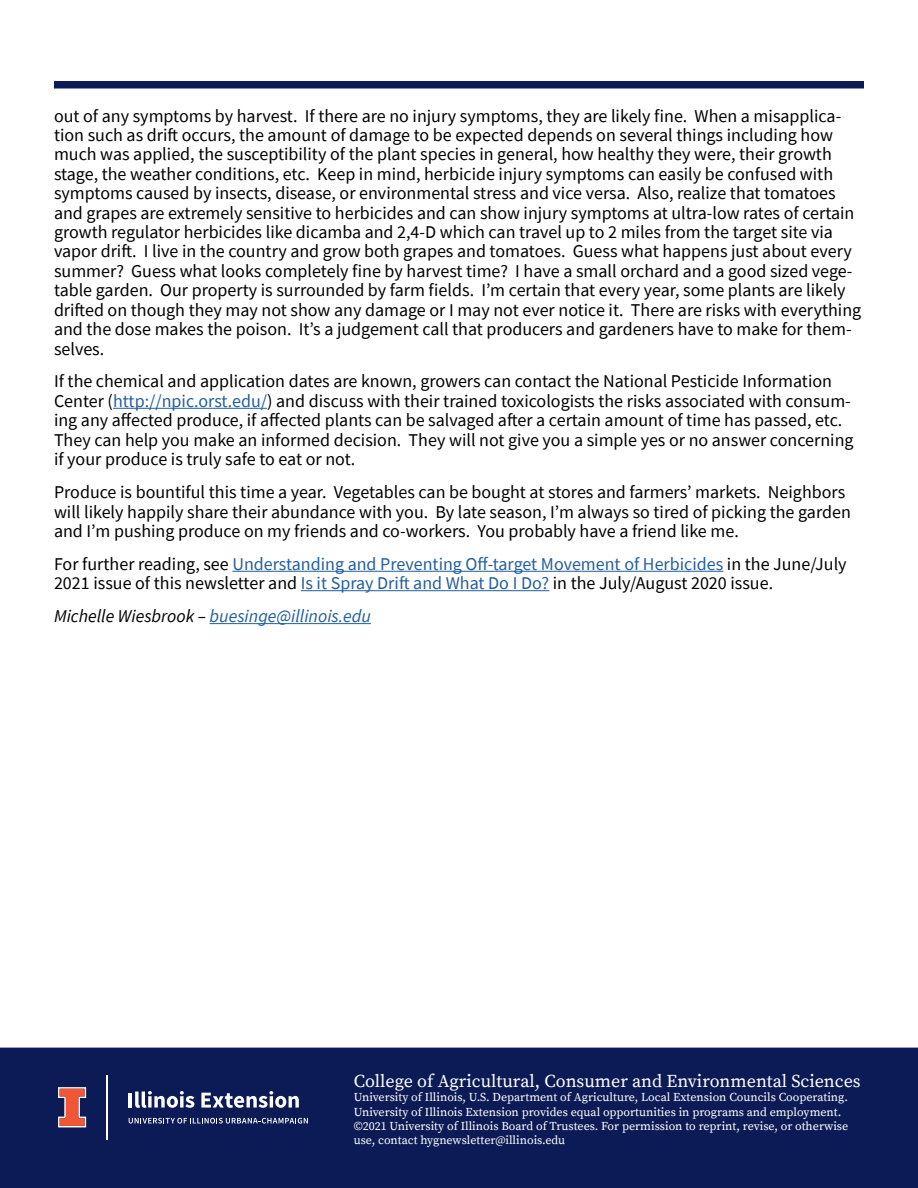
<style>
.page{position:relative;width:918px;height:1188px;background:#fff}
.page>*{position:absolute;margin:0;border:0;box-sizing:border-box;transform-origin:0 0}
.t1{font:18px/19.4px "Source Sans Pro";color:#000}
.t2{font:18px "Source Serif Pro";color:#fff}
.t3{font:italic 18px "Source Sans Pro";color:#215e9e}
.t4{font:12px/14.4px "Source Serif Pro";color:#fff}
.s1{color:#215e9e}
.s2{color:#000}
</style>
<div class="page">
<div style="left:0;top:1048px;width:918px;height:140px;background:#0c1b55"></div>
<svg style="left:58px;top:1087px;width:28px;height:40px"></svg>
<hr style="left:106px;top:1075px;width:2px;height:65px;background:#fff">
<hr style="left:129px;top:1093px;width:3px;height:15px;background:#fff">
<svg style="left:135px;top:1091px;width:59px;height:17px"></svg>
<svg style="left:201px;top:1091px;width:98px;height:17px"></svg>
<svg style="left:129px;top:1118px;width:179px;height:6px"></svg>
<div style="left:54px;top:81px;width:810px;height:7px;background:#0c1b55"></div>
<hr style="left:113px;top:408px;width:154px;height:1px;background:#215e9e">
<hr style="left:232px;top:571px;width:491px;height:1px;background:#215e9e">
<hr style="left:301px;top:590px;width:248px;height:1px;background:#215e9e">
<hr style="left:210px;top:623px;width:161px;height:1px;background:#215e9e">
<p class="t1" style="left:54px;top:106px;width:809px">out of any symptoms by harvest. If there are no injury symptoms, they are likely fine. When a misapplica&shy;tion such as drift occurs, the amount of damage to be expected depends on several things including how much was applied, the susceptibility of the plant species in general, how healthy they were, their growth stage, the weather conditions, etc. Keep in mind, herbicide injury symptoms can easily be confused with symptoms caused by insects, disease, or environmental stress and vice versa. Also, realize that tomatoes and grapes are extremely sensitive to herbicides and can show injury symptoms at ultra-low rates of certain growth regulator herbicides like dicamba and 2,4-D which can travel up to 2 miles from the target site via vapor drift. I live in the country and grow both grapes and tomatoes. Guess what happens just about every summer? Guess what looks completely fine by harvest time? I have a small orchard and a good sized vege&shy;table garden. Our property is surrounded by farm fields. I’m certain that every year, some plants are likely drifted on though they may not show any damage or I may not ever notice it. There are risks with everything and the dose makes the poison. It’s a judgement call that producers and gardeners have to make for them&shy;selves.</p>
<p class="t1" style="left:54px;top:372px;width:801px">If the chemical and application dates are known, growers can contact the National Pesticide Information Center (<span class="s1">http://npic.orst.edu/</span>) and discuss with their trained toxicologists the risks associated with consum&shy;ing any affected produce, if affected plants can be salvaged after a certain amount of time has passed, etc.<br>They can help you make an informed decision. They will not give you a simple yes or no answer concerning if your produce is truly safe to eat or not.</p>
<p class="t1" style="left:54px;top:482px;width:798px">Produce is bountiful this time a year. Vegetables can be bought at stores and farmers’ markets. Neighbors will likely happily share their abundance with you. By late season, I’m always so tired of picking the garden and I’m pushing produce on my friends and co-workers. You probably have a friend like me.</p>
<p class="t1" style="left:54px;top:554px;width:794px">For further reading, see <span class="s1">Understanding and Preventing Off-target Movement of Herbicides</span> in the June/July<br>2021 issue of this newsletter and <span class="s1">Is it Spray Drift and What Do I Do?</span> in the July/August 2020 issue.</p>
<p class="t3" style="left:54px;top:605px;width:318px"><span class="s2">Michelle Wiesbrook –</span> buesinge@illinois.edu</p>
<p class="t2" style="left:354px;top:1070px;width:508px">College of Agricultural, Consumer and Environmental Sciences</p>
<p class="t4" style="left:354px;top:1091px;width:496px">University of Illinois, U.S. Department of Agriculture, Local Extension Councils Cooperating.<br>University of Illinois Extension provides equal opportunities in programs and employment. ©2021 University of Illinois Board of Trustees. For permission to reprint, revise, or otherwise use, contact hygnewsletter@illinois.edu</p>
</div>
